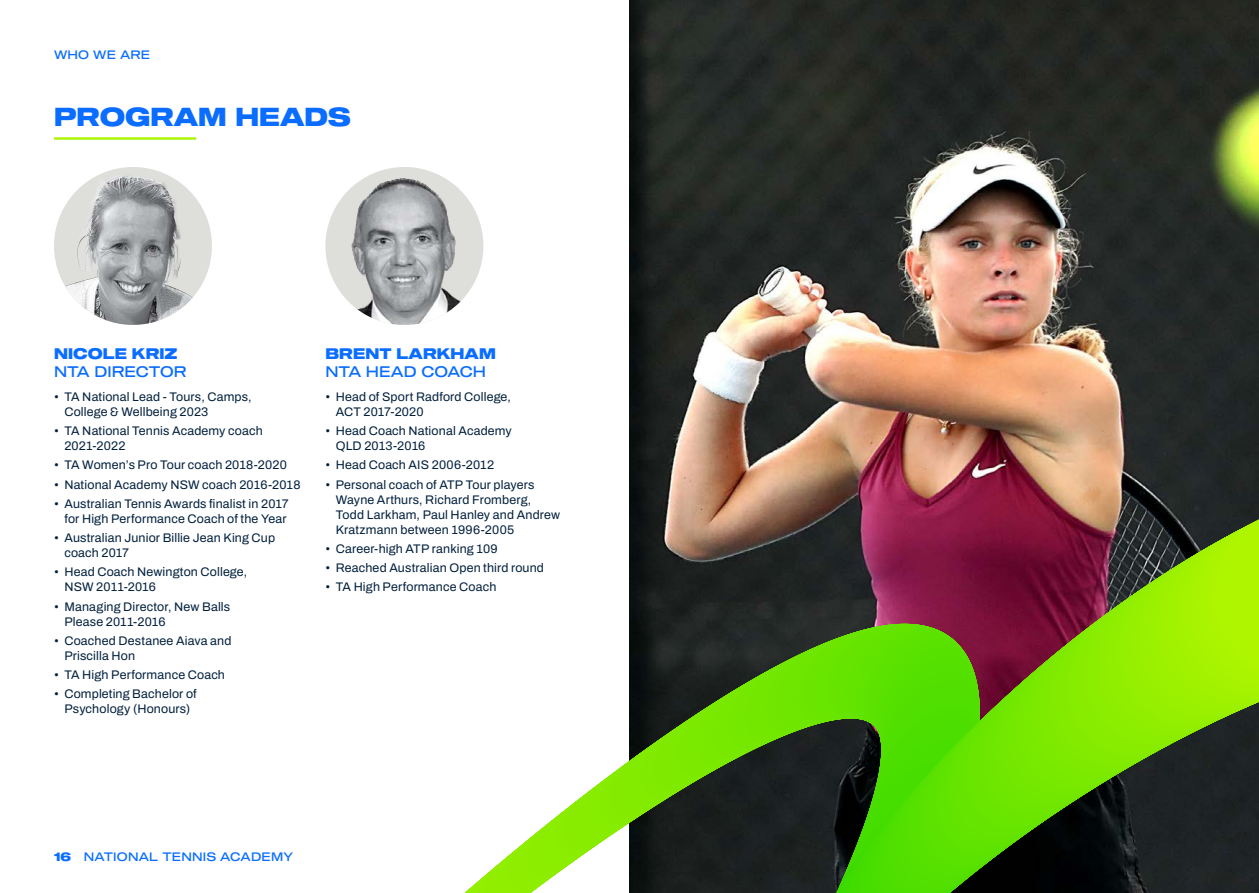
<style>
.page{position:relative;width:1259px;height:893px;background:#fff}
.page>*{position:absolute;margin:0;border:0;box-sizing:border-box;transform-origin:0 0}
.t1{font:25.5px "Sequel 100 Wide 85";color:#0a6dff}
.t2{font:15px "Sequel 100 Wide 45";letter-spacing:-.005em;color:#0a6dff}
.t3{font:15px "Sequel 100 Wide 85";letter-spacing:.005em;color:#0a6dff}
.t4{font:12.45px/15px "Archivo";letter-spacing:.015em;color:#001f3d}
.t5{font:12px "Sequel 100 Wide 45";letter-spacing:.015em;color:#0a6dff}
.s1{font-family:"Sequel 100 Wide 85"}
</style>
<div class="page">
<img style="left:629px;top:0;width:630px;height:506px">
<img style="left:325px;top:167px;width:158px;height:158px;border-radius:79px">
<img style="left:54px;top:167px;width:158px;height:158px;border-radius:79px">
<hr style="left:54px;top:137px;width:142px;height:3px;background:#aef500">
<svg style="left:464px;top:506px;width:795px;height:387px"></svg>
<p class="t5" style="left:54px;top:46px;width:98px">WHO WE ARE</p>
<h1 class="t1" style="left:54px;top:99px;width:298px">PROGRAM HEADS</h1>
<p class="t3" style="left:54px;top:343px;width:125px">NICOLE KRIZ</p>
<p class="t2" style="left:54px;top:361px;width:134px">NTA DIRECTOR</p>
<p class="t4" style="left:64px;top:389px;width:189px;text-indent:-10px">• TA National Lead - Tours, Camps,<br>College &amp; Wellbeing 2023</p>
<p class="t4" style="left:64px;top:423px;width:200px;text-indent:-10px">• TA National Tennis Academy coach<br>2021-2022</p>
<p class="t4" style="left:54px;top:458px;width:234px">• TA Women’s Pro Tour coach 2018-2020</p>
<p class="t4" style="left:54px;top:477px;width:248px">• National Academy NSW coach 2016-2018</p>
<p class="t4" style="left:54px;top:496px;width:236px;text-align:right">• Australian Tennis Awards finalist in 2017 for High Performance Coach of the Year</p>
<p class="t4" style="left:64px;top:530px;width:212px;text-indent:-10px">• Australian Junior Billie Jean King Cup coach 2017</p>
<p class="t4" style="left:64px;top:565px;width:184px;text-indent:-10px">• Head Coach Newington College,<br>NSW 2011-2016</p>
<p class="t4" style="left:64px;top:599px;width:167px;text-indent:-10px">• Managing Director, New Balls<br>Please 2011-2016</p>
<p class="t4" style="left:64px;top:633px;width:169px;text-indent:-10px">• Coached Destanee Aiava and<br>Priscilla Hon</p>
<p class="t4" style="left:54px;top:667px;width:172px">• TA High Performance Coach</p>
<p class="t4" style="left:54px;top:687px;width:144px;text-align:center">• Completing Bachelor of<br>Psychology (Honours)</p>
<p class="t3" style="left:325px;top:343px;width:172px">BRENT LARKHAM</p>
<p class="t2" style="left:325px;top:361px;width:162px">NTA HEAD COACH</p>
<p class="t4" style="left:336px;top:389px;width:177px;text-indent:-10px">• Head of Sport Radford College,<br>ACT 2017-2020</p>
<p class="t4" style="left:336px;top:423px;width:178px;text-indent:-10px">• Head Coach National Academy<br>QLD 2013-2016</p>
<p class="t4" style="left:325px;top:458px;width:170px">• Head Coach AIS 2006-2012</p>
<p class="t4" style="left:336px;top:477px;width:226px;text-indent:-10px">• Personal coach of ATP Tour players Wayne Arthurs, Richard Fromberg, Todd Larkham, Paul Hanley and Andrew Kratzmann between 1996-2005</p>
<p class="t4" style="left:325px;top:541px;width:174px">• Career-high ATP ranking 109</p>
<p class="t4" style="left:325px;top:560px;width:220px">• Reached Australian Open third round</p>
<p class="t4" style="left:325px;top:580px;width:172px">• TA High Performance Coach</p>
<p class="t5" style="left:54px;top:848px;width:241px"><span class="s1">16</span> NATIONAL TENNIS ACADEMY</p>
</div>
